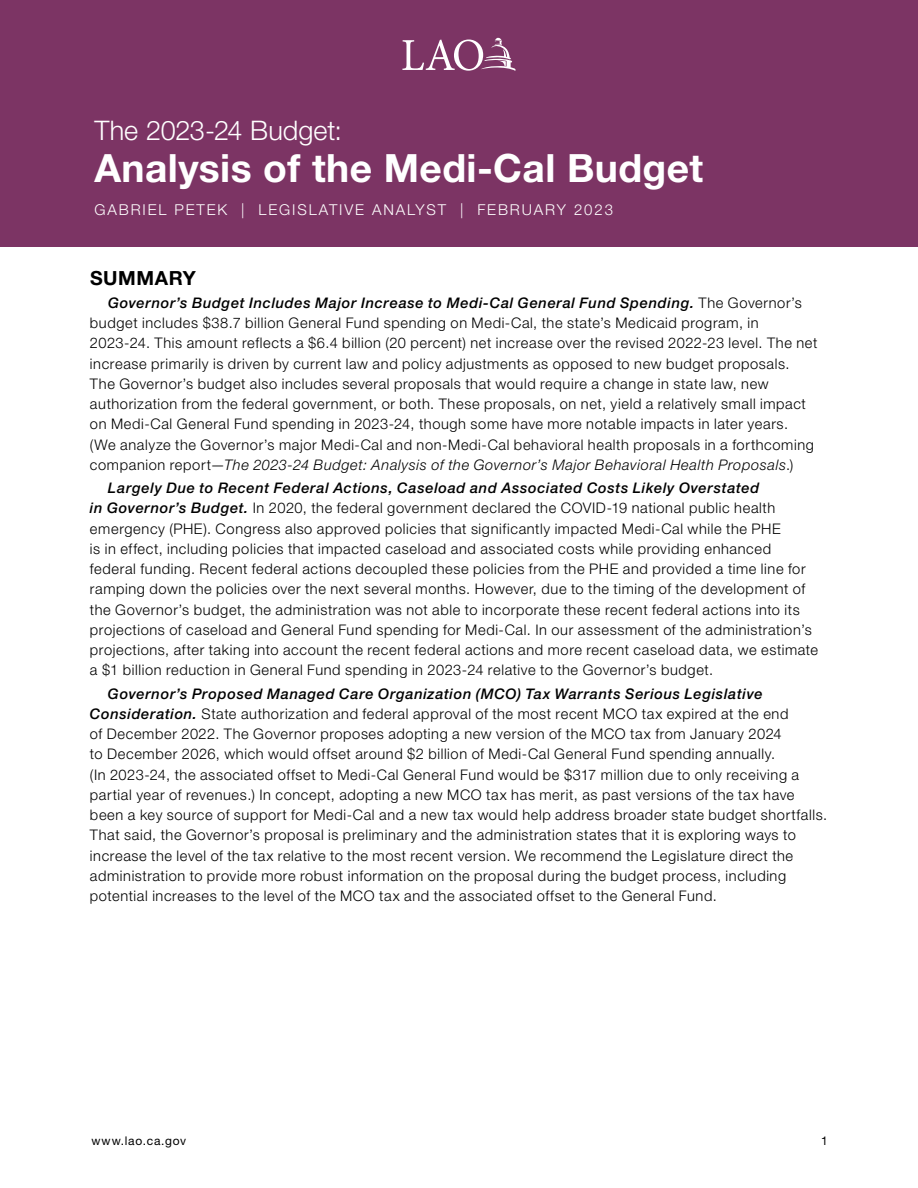
<style>
.page{position:relative;width:918px;height:1188px;background:#fff}
.page>*{position:absolute;margin:0;border:0;box-sizing:border-box;transform-origin:0 0}
.t1{font:700 39px "Helvetica Neue LT Pro";letter-spacing:.01em;color:#fff}
.t2{font:300 27px "Helvetica Neue LT Pro";color:#fff}
.t3{font:700 19.5px "Helvetica Neue LT Pro";letter-spacing:.03em;color:#000}
.t4{font:300 15px "Helvetica Neue LT Pro";letter-spacing:.125em;color:#fff}
.t5{font:300 14.7px/20.2px "Helvetica Neue LT Pro";letter-spacing:.04em;color:#000}
.t6{font:12px "Helvetica Neue LT Pro";letter-spacing:.065em;color:#000}
.s1{font-weight:500;font-style:italic}
.s2{font-style:italic}
</style>
<div class="page">
<div style="left:0;top:0;width:918px;height:247px;background:#7c3464"></div>
<svg style="left:402px;top:38px;width:114px;height:33px"></svg>
<h2 class="t2" style="left:94px;top:114px;width:249px">The 2023-24 Budget:</h2>
<h1 class="t1" style="left:94px;top:144px;width:610px">Analysis of the Medi-Cal Budget</h1>
<p class="t4" style="left:94px;top:201px;width:520px">GABRIEL PETEK | LEGISLATIVE ANALYST | FEBRUARY 2023</p>
<h3 class="t3" style="left:90px;top:266px;width:107px">SUMMARY</h3>
<p class="t5" style="left:90px;top:292px;width:729px;text-indent:18px"><span class="s1">Governor’s Budget Includes Major Increase to Medi-Cal General Fund Spending.</span> The Governor’s budget includes $38.7 billion General Fund spending on Medi-Cal, the state’s Medicaid program, in 2023-24. This amount reflects a $6.4 billion (20 percent) net increase over the revised 2022-23 level. The net increase primarily is driven by current law and policy adjustments as opposed to new budget proposals.<br>The Governor’s budget also includes several proposals that would require a change in state law, new authorization from the federal government, or both. These proposals, on net, yield a relatively small impact on Medi-Cal General Fund spending in 2023-24, though some have more notable impacts in later years. (We analyze the Governor’s major Medi-Cal and non-Medi-Cal behavioral health proposals in a forthcoming companion report—<span class="s2">The 2023-24 Budget: Analysis of the Governor’s Major Behavioral Health Proposals</span>.)</p>
<p class="t5" style="left:90px;top:477px;width:730px;text-indent:18px"><span class="s1">Largely Due to Recent Federal Actions, Caseload and Associated Costs Likely Overstated<br>in Governor’s Budget.</span> In 2020, the federal government declared the COVID-19 national public health emergency (PHE). Congress also approved policies that significantly impacted Medi-Cal while the PHE<br>is in effect, including policies that impacted caseload and associated costs while providing enhanced federal funding. Recent federal actions decoupled these policies from the PHE and provided a time line for ramping down the policies over the next several months. However, due to the timing of the development of the Governor’s budget, the administration was not able to incorporate these recent federal actions into its projections of caseload and General Fund spending for Medi-Cal. In our assessment of the administration’s projections, after taking into account the recent federal actions and more recent caseload data, we estimate a $1 billion reduction in General Fund spending in 2023-24 relative to the Governor’s budget.</p>
<p class="t5" style="left:90px;top:683px;width:739px;text-indent:18px"><span class="s1">Governor’s Proposed Managed Care Organization (MCO) Tax Warrants Serious Legislative Consideration.</span> State authorization and federal approval of the most recent MCO tax expired at the end<br>of December 2022. The Governor proposes adopting a new version of the MCO tax from January 2024<br>to December 2026, which would offset around $2 billion of Medi-Cal General Fund spending annually.<br>(In 2023-24, the associated offset to Medi-Cal General Fund would be $317 million due to only receiving a partial year of revenues.) In concept, adopting a new MCO tax has merit, as past versions of the tax have been a key source of support for Medi-Cal and a new tax would help address broader state budget shortfalls.<br>That said, the Governor’s proposal is preliminary and the administration states that it is exploring ways to increase the level of the tax relative to the most recent version. We recommend the Legislature direct the administration to provide more robust information on the proposal during the budget process, including potential increases to the level of the MCO tax and the associated offset to the General Fund.</p>
<p class="t6" style="left:92px;top:1133px;width:96px">www.lao.ca.gov</p>
<p class="t6" style="left:821px;top:1134px;width:8px">1</p>
</div>
